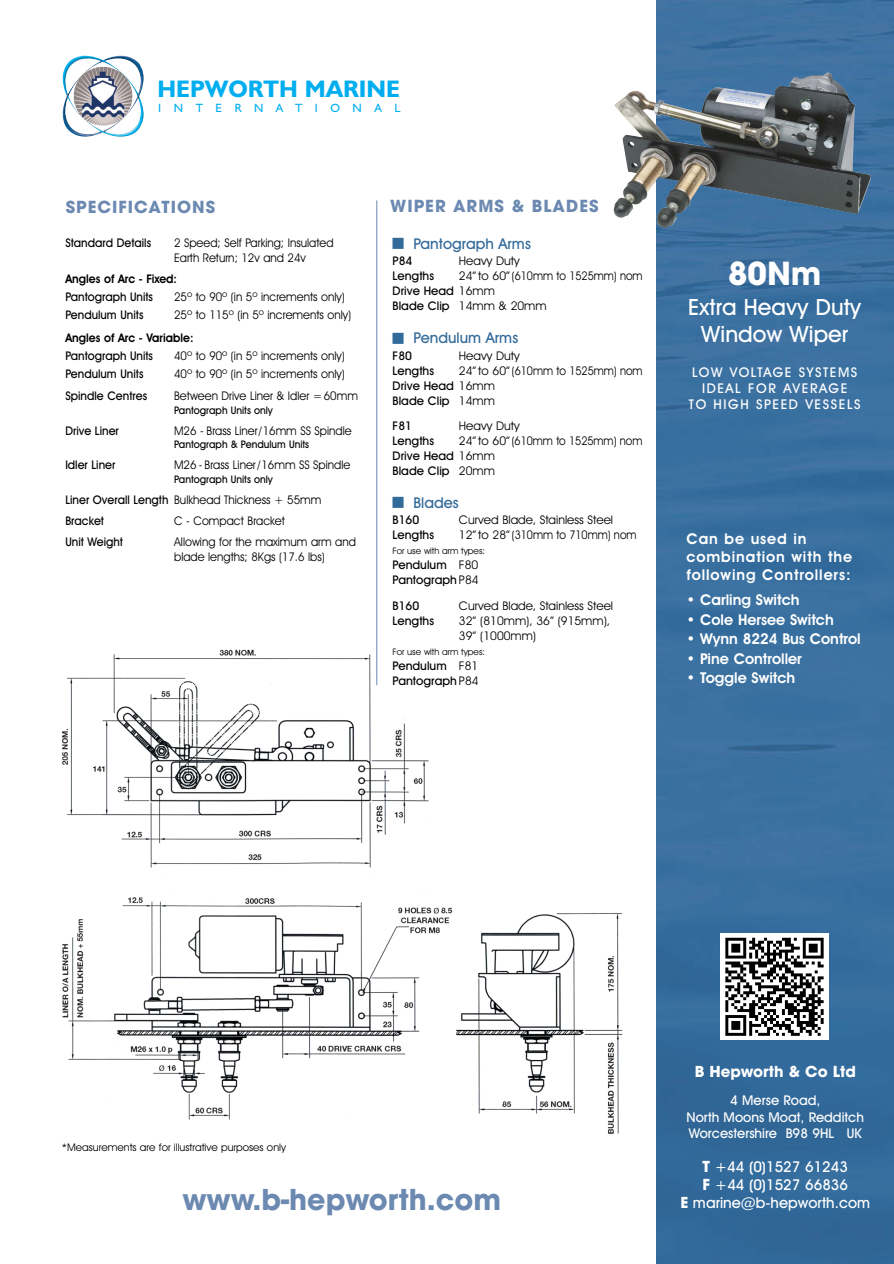
<style>
.page{position:relative;width:894px;height:1264px;background:#fff}
.page>*{position:absolute;margin:0;border:0;box-sizing:border-box;transform-origin:0 0}
.t1{font:700 31.5px "Avant Garde";color:#fff}
.t2{font:700 28.5px "Avant Garde";color:#6c89b1}
.t3{font:700 24px "Humanist 521 BT";color:#00aeef}
.t4{font:500 22.5px/27px "Avant Garde IT Cby BT";color:#fff;text-align:center}
.t5{font:700 16.5px "Avant Garde";letter-spacing:.06em;color:#6c89b1}
.t6{font:600 15px "Avant Garde IT Cby BT";color:#fff}
.t7{font:500 15px/18px "Avant Garde IT Cby BT";color:#fff;text-align:center}
.t8{font:600 15px/18px "Avant Garde IT Cby BT";letter-spacing:.06em;color:#fff}
.t9{font:500 15px "Avant Garde IT Cby BT";color:#326a9a}
.t10{font:700 15px "Avant Garde";color:#fff}
.t11{font:500 13.5px/16.2px "Avant Garde IT Cby BT";color:#fff;text-align:center}
.t12{font:500 13.5px/16.2px "Avant Garde IT Cby BT";letter-spacing:.115em;color:#fff;text-align:center}
.t13{font:12px/15px "Avant Garde IT Cby BT";color:#000;scale:.95 1}
.t14{font:12px/15px "Avant Garde IT Cby BT";color:#000}
.t15{font:500 12px/21px "Avant Garde IT Cby BT";color:#000;scale:.95 1}
.t16{font:500 12px/15px "Avant Garde IT Cby BT";color:#000}
.t17{font:600 12px "Avant Garde IT Cby BT";color:#000;scale:.95 1}
.t18{font:12px "Humanist 521 BT";letter-spacing:1.045em;color:#00aeef}
.t19{font:500 10.5px "Avant Garde IT Cby BT";color:#000;scale:.95 1}
.t20{font:10.5px "Avant Garde IT Cby BT";color:#000}
.t21{font:9px "Avant Garde IT Cby BT";color:#000}
.s1{font-weight:400}
.s2{font-weight:500}
.s3{font-family:"Avant Garde";font-weight:700}
</style>
<div class="page">
<img style="left:62px;top:645px;width:367px;height:223px">
<img style="left:62px;top:894px;width:391px;height:226px">
<img style="left:456px;top:913px;width:167px;height:221px">
<img style="left:656px;top:0;width:238px;height:1263px">
<img style="left:62px;top:55px;width:82px;height:82px">
<img style="left:614px;top:72px;width:257px;height:148px">
<hr style="left:376px;top:200px;width:1px;height:485px;background:#6c89b1">
<img style="left:720px;top:933px;width:108px;height:106px">
<h3 class="t3" style="left:158px;top:81px;width:244px">HEPWORTH MARINE</h3>
<p class="t18" style="left:158px;top:103px;width:244px">INTERNATIONAL</p>
<h3 class="t5" style="left:66px;top:201px;width:151px">SPECIFICATIONS</h3>
<h3 class="t5" style="left:390px;top:200px;width:210px">WIPER ARMS &amp; BLADES</h3>
<p class="t9" style="left:393px;top:238px;width:140px">■ Pantograph Arms</p>
<p class="t16" style="left:393px;top:254px;width:21px">P84</p>
<p class="t14" style="left:459px;top:254px;width:62px">Heavy Duty</p>
<p class="t16" style="left:393px;top:269px;width:43px">Lengths</p>
<p class="t15" style="left:65px;top:233px;width:92px">Standard Details</p>
<p class="t13" style="left:174px;top:236px;width:169px">2 Speed; Self Parking; Insulated<br>Earth Return; 12v and 24v</p>
<p class="t17" style="left:65px;top:274px;width:119px">Angles of Arc - Fixed:</p>
<p class="t15" style="left:65px;top:287px;width:94px">Pantograph Units</p>
<p class="t13" style="left:174px;top:290px;width:181px">25º to 90º (in 5º increments only)</p>
<p class="t15" style="left:65px;top:305px;width:84px">Pendulum Units</p>
<p class="t13" style="left:174px;top:308px;width:188px">25º to 115º (in 5º increments only)</p>
<p class="t17" style="left:65px;top:333px;width:136px">Angles of Arc - Variable:</p>
<p class="t15" style="left:65px;top:346px;width:94px">Pantograph Units</p>
<p class="t13" style="left:174px;top:349px;width:181px">40º to 90º (in 5º increments only)</p>
<p class="t15" style="left:65px;top:364px;width:84px">Pendulum Units</p>
<p class="t13" style="left:174px;top:367px;width:181px">40º to 90º (in 5º increments only)</p>
<p class="t15" style="left:65px;top:386px;width:88px">Spindle Centres</p>
<p class="t13" style="left:174px;top:389px;width:195px">Between Drive Liner &amp; Idler =60mm</p>
<p class="t19" style="left:174px;top:406px;width:106px">Pantograph Units only</p>
<p class="t15" style="left:65px;top:421px;width:58px">Drive Liner</p>
<p class="t13" style="left:174px;top:424px;width:188px">M26 - Brass Liner/16mm SS Spindle</p>
<p class="t19" style="left:174px;top:440px;width:144px">Pantograph &amp; Pendulum Units</p>
<p class="t15" style="left:65px;top:455px;width:54px">Idler Liner</p>
<p class="t13" style="left:174px;top:458px;width:187px">M26 - Brass Liner/16mm SS Spindle</p>
<p class="t19" style="left:174px;top:475px;width:106px">Pantograph Units only</p>
<p class="t15" style="left:65px;top:490px;width:271px">Liner Overall Length <span class="s1">Bulkhead Thickness + 55mm<br></span>Bracket</p>
<p class="t14" style="left:393px;top:269px;width:252px;text-indent:66px">24”to 60”(610mm to 1525mm) nom<br><span class="s2">Drive Head</span> 16mm<br><span class="s2">Blade Clip</span> 14mm &amp; 20mm</p>
<p class="t9" style="left:393px;top:332px;width:127px">■ Pendulum Arms</p>
<p class="t16" style="left:393px;top:349px;width:21px">F80</p>
<p class="t14" style="left:459px;top:349px;width:62px">Heavy Duty</p>
<p class="t16" style="left:393px;top:364px;width:43px">Lengths</p>
<p class="t14" style="left:393px;top:364px;width:252px;text-indent:66px">24”to 60”(610mm to 1525mm) nom<br><span class="s2">Drive Head</span> 16mm<br><span class="s2">Blade Clip</span> 14mm</p>
<p class="t16" style="left:393px;top:419px;width:21px">F81</p>
<p class="t14" style="left:459px;top:419px;width:62px">Heavy Duty</p>
<p class="t16" style="left:393px;top:434px;width:43px">Lengths</p>
<p class="t14" style="left:393px;top:434px;width:251px;text-indent:66px">24”to 60”(610mm to 1525mm) nom<br><span class="s2">Drive Head</span> 16mm<br><span class="s2">Blade Clip</span> 20mm</p>
<p class="t9" style="left:393px;top:497px;width:67px">■ Blades</p>
<p class="t16" style="left:393px;top:513px;width:28px">B160</p>
<p class="t14" style="left:459px;top:513px;width:156px">Curved Blade, Stainless Steel</p>
<p class="t16" style="left:393px;top:528px;width:43px">Lengths</p>
<p class="t14" style="left:459px;top:528px;width:179px">12”to 28”(310mm to 710mm) nom</p>
<p class="t21" style="left:393px;top:548px;width:94px">For use with arm types:</p>
<p class="t16" style="left:393px;top:558px;width:87px">Pendulum <span class="s1">F80<br></span>Pantograph <span class="s1">P84</span></p>
<p class="t16" style="left:393px;top:599px;width:28px">B160</p>
<p class="t14" style="left:459px;top:599px;width:156px">Curved Blade, Stainless Steel</p>
<p class="t16" style="left:393px;top:614px;width:43px">Lengths</p>
<p class="t14" style="left:459px;top:614px;width:153px">32” (810mm), 36” (915mm),<br>39” (1000mm)</p>
<p class="t21" style="left:393px;top:648px;width:94px">For use with arm types:</p>
<p class="t16" style="left:393px;top:659px;width:87px">Pendulum <span class="s1">F81<br></span>Pantograph <span class="s1">P84</span></p>
<p class="t13" style="left:174px;top:514px;width:118px">C - Compact Bracket</p>
<p class="t15" style="left:65px;top:532px;width:62px">Unit Weight</p>
<p class="t13" style="left:174px;top:535px;width:193px">Allowing for the maximum arm and blade lengths; 8Kgs (17.6 lbs)</p>
<h1 class="t1" style="left:728px;top:261px;width:95px">80Nm</h1>
<h3 class="t4" style="left:688px;top:295px;width:175px">Extra Heavy Duty<br>Window Wiper</h3>
<p class="t12" style="left:689px;top:365px;width:173px">LOW VOLTAGE SYSTEMS<br>IDEAL FOR AVERAGE<br>TO HIGH SPEED VESSELS</p>
<p class="t8" style="left:686px;top:530px;width:167px">Can be used in combination with the following Controllers:</p>
<p class="t6" style="left:686px;top:594px;width:115px">• Carling Switch</p>
<p class="t6" style="left:686px;top:614px;width:149px">• Cole Hersee Switch</p>
<p class="t6" style="left:686px;top:633px;width:176px">• Wynn 8224 Bus Control</p>
<p class="t6" style="left:686px;top:653px;width:117px">• Pine Controller</p>
<p class="t6" style="left:686px;top:672px;width:110px">• Toggle Switch</p>
<p class="t20" style="left:62px;top:1142px;width:226px">*Measurements are for illustrative purposes only</p>
<h2 class="t2" style="left:182px;top:1188px;width:320px">www.b-hepworth.com</h2>
<p class="t10" style="left:695px;top:1066px;width:163px">B Hepworth &amp; Co Ltd</p>
<p class="t11" style="left:686px;top:1093px;width:179px">4 Merse Road,<br>North Moons Moat, Redditch<br>Worcestershire B98 9HL UK</p>
<p class="t7" style="left:680px;top:1158px;width:191px"><span class="s3">T</span> +44 (0)1527 61243<br><span class="s3">F</span> +44 (0)1527 66836<br><span class="s3">E</span> marine@b-hepworth.com</p>
</div>
